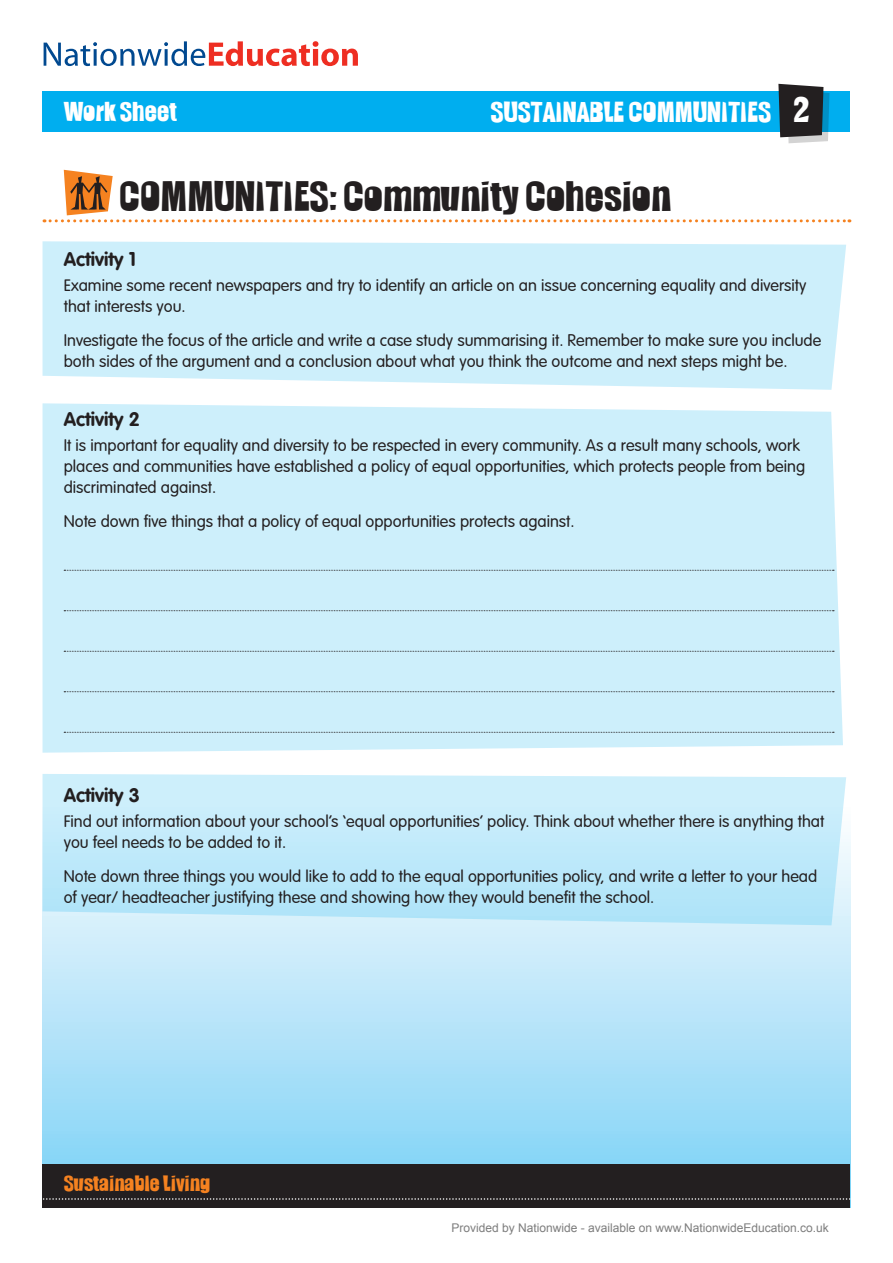
<style>
.page{position:relative;width:893px;height:1263px;background:#fff}
.page>*{position:absolute;margin:0;border:0;box-sizing:border-box;transform-origin:0 0}
.Worksheet_title{font:37.5px "Slamming";color:#231f20}
.t1{font:25.5px "Slamming";color:#fff}
.Worksheet_number{font:24px "Slamming";color:#fff}
.subhead{font:19.5px "DBDAVAGTT Bold";color:#231f20}
.t2{font:19.5px "Slamming";color:#f58220}
.Body_11pt_14pt{font:16.5px/21px "DBDAVAGTT Light";color:#231f20}
.t3{font:12px "Arial";color:#7d7d7d}
.s1{font-size:31.5px}
</style>
<div class="page">
<div style="left:43px;top:740px;width:807px;height:468px;background:linear-gradient(to bottom,#fff,#7ed1f6)"></div>
<div style="left:43px;top:91px;width:807px;height:40px;background:#00aeef"></div>
<div style="left:43px;top:1164px;width:807px;height:44px;background:#231f20"></div>
<svg style="left:42px;top:1198px;width:809px;height:2px"></svg>
<svg style="left:44px;top:41px;width:314px;height:25px"></svg>
<svg style="left:778px;top:84px;width:51px;height:59px;background:#3f4b52"></svg>
<div style="left:43px;top:403px;width:800px;height:350px;background:#cdeffb"></div>
<svg style="left:43px;top:241px;width:803px;height:149px;background:#d0f0fb"></svg>
<svg style="left:43px;top:774px;width:803px;height:151px;background:#c2eafa"></svg>
<svg style="left:64px;top:570px;width:770px;height:1px"></svg>
<svg style="left:64px;top:610px;width:770px;height:1px"></svg>
<svg style="left:64px;top:651px;width:770px;height:1px"></svg>
<svg style="left:64px;top:691px;width:770px;height:1px"></svg>
<svg style="left:64px;top:732px;width:770px;height:1px"></svg>
<svg style="left:44px;top:170px;width:806px;height:52px"></svg>
<p class="Worksheet_number" style="left:64px;top:97px;width:114px">Work Sheet</p>
<h2 class="t1" style="left:491px;top:97px;width:320px">SUSTAINABLE COMMUNITIES <span class="s1">2</span></h2>
<p class="Worksheet_title" style="left:119px;top:173px;width:553px">COMMUNITIES: Community Cohesion</p>
<p class="subhead" style="left:64px;top:248px;width:74px">Activity 1</p>
<p class="Body_11pt_14pt" style="left:64px;top:275px;width:744px">Examine some recent newspapers and try to identify an article on an issue concerning equality and diversity that interests you.</p>
<p class="Body_11pt_14pt" style="left:64px;top:330px;width:759px">Investigate the focus of the article and write a case study summarising it. Remember to make sure you include both sides of the argument and a conclusion about what you think the outcome and next steps might be.</p>
<p class="subhead" style="left:64px;top:408px;width:78px">Activity 2</p>
<p class="Body_11pt_14pt" style="left:64px;top:435px;width:743px">It is important for equality and diversity to be respected in every community. As a result many schools, work places and communities have established a policy of equal opportunities, which protects people from being discriminated against.</p>
<p class="Body_11pt_14pt" style="left:64px;top:511px;width:512px">Note down five things that a policy of equal opportunities protects against.</p>
<p class="subhead" style="left:64px;top:783px;width:78px">Activity 3</p>
<p class="Body_11pt_14pt" style="left:64px;top:810px;width:762px">Find out information about your school’s ‘equal opportunities’ policy. Think about whether there is anything that you feel needs to be added to it.</p>
<p class="Body_11pt_14pt" style="left:64px;top:865px;width:755px">Note down three things you would like to add to the equal opportunities policy, and write a letter to your head of year/ headteacher justifying these and showing how they would benefit the school.</p>
<p class="t2" style="left:64px;top:1172px;width:148px">Sustainable Living</p>
<p class="t3" style="left:451px;top:1220px;width:379px">Provided by Nationwide - available on www.NationwideEducation.co.uk</p>
</div>
